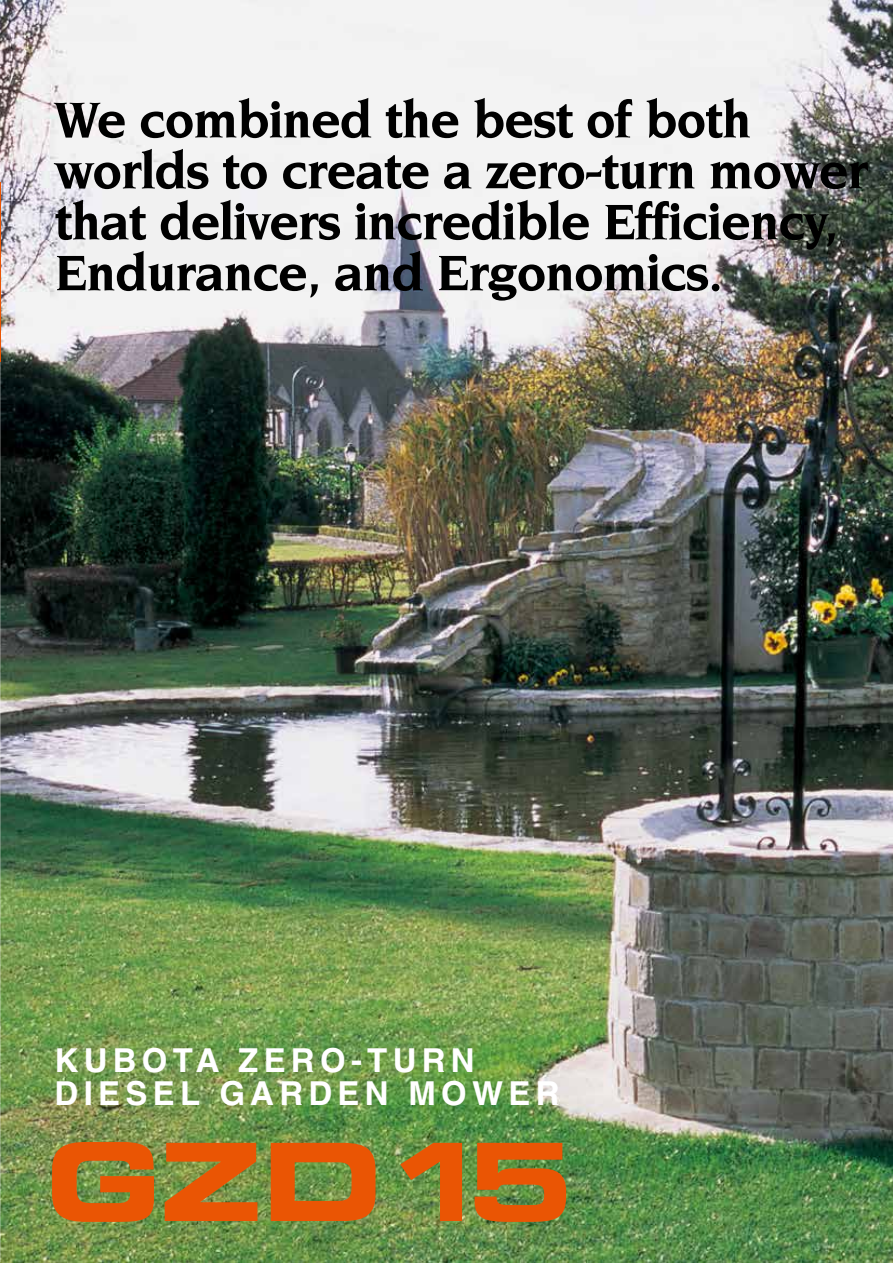
<style>
.page{position:relative;width:893px;height:1263px;background:#fff}
.page>*{position:absolute;margin:0;border:0;box-sizing:border-box;transform-origin:0 0}
.t1{font:108px "Eurostile Bold Extended Two";color:#ea5504}
.t2{font:700 54px/51px "Novarese";letter-spacing:-.025em;color:#000}
.t3{font:700 33px/33px "Helvetica";letter-spacing:.16em;color:#fff}
</style>
<div class="page">
<img style="left:0;top:0;width:893px;height:1263px">
<img style="left:0;top:319px;width:1px;height:944px">
<p class="t2" style="left:55px;top:94px;width:815px">We combined the best of both worlds to create a zero-turn mower that delivers incredible Efficiency,<br>Endurance, and Ergonomics.</p>
<p class="t3" style="left:55px;top:1043px;width:507px">KUBOTA ZERO-TURN<br>DIESEL GARDEN MOWER</p>
<h1 class="t1" style="left:46px;top:1106px;width:530px">GZD15</h1>
</div>
